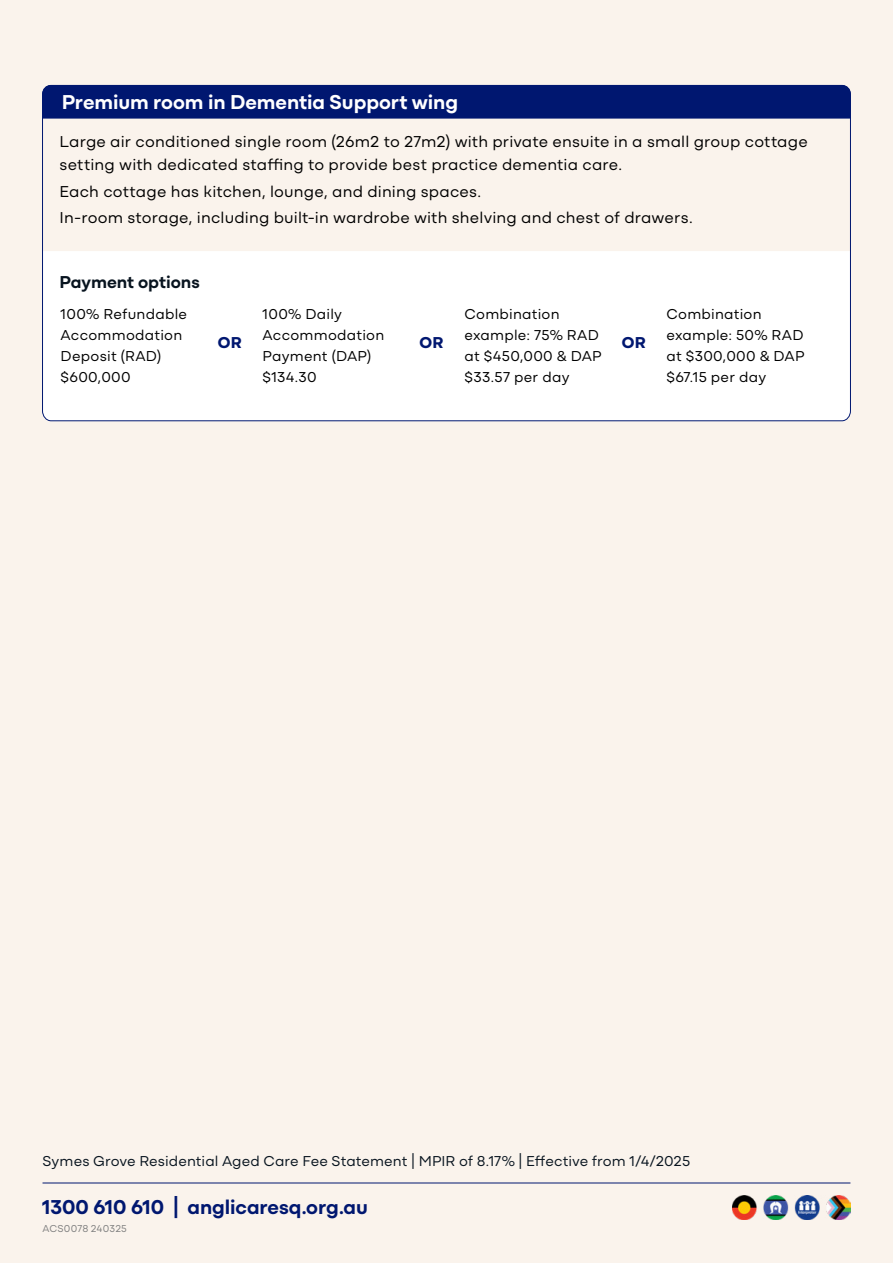
<style>
.page{position:relative;width:893px;height:1263px;background:#faf3ec}
.page>*{position:absolute;margin:0;border:0;box-sizing:border-box;transform-origin:0 0}
.t1{font:700 21px "Mozaic GEO";letter-spacing:-.005em;color:#fff}
.t2{font:700 21px "Mozaic GEO";letter-spacing:-.005em;color:#001770}
.t3{font:700 18px "Mozaic GEO";letter-spacing:-.005em;color:#08141f}
.t4{font:16.5px/22.5px "Mozaic GEO";letter-spacing:.01em;color:#000}
.t5{font:800 16.5px "Mozaic GEO";color:#001770}
.t6{font:15px/21px "Mozaic GEO";letter-spacing:.015em;color:#000}
.t7{font:15px "Mozaic GEO";color:#08141f}
.t8{font:10.5px "Mozaic GEO";letter-spacing:.01em;color:#808080}
</style>
<div class="page">
<img style="left:733px;top:1195px;width:117px;height:25px">
<hr style="left:43px;top:1182px;width:807px;height:1px;background:#001770">
<svg style="left:42px;top:119px;width:809px;height:302px"></svg>
<div style="left:42px;top:85px;width:809px;height:34px;background:#001770"></div>
<p class="t1" style="left:62px;top:86px;width:398px">Premium room in Dementia Support wing</p>
<p class="t4" style="left:60px;top:129px;width:750px">Large air conditioned single room (26m2 to 27m2) with private ensuite in a small group cottage setting with dedicated staffing to provide best practice dementia care.</p>
<p class="t4" style="left:60px;top:178px;width:423px">Each cottage has kitchen, lounge, and dining spaces.</p>
<p class="t4" style="left:60px;top:205px;width:635px">In-room storage, including built-in wardrobe with shelving and chest of drawers.</p>
<p class="t3" style="left:60px;top:268px;width:142px">Payment options</p>
<p class="t6" style="left:61px;top:302px;width:128px">100% Refundable<br>Accommodation<br>Deposit (RAD) $600,000</p>
<p class="t6" style="left:263px;top:302px;width:123px">100% Daily<br>Accommodation<br>Payment (DAP) $134.30</p>
<p class="t6" style="left:465px;top:302px;width:139px">Combination example: 75% RAD at $450,000 &amp; DAP $33.57 per day</p>
<p class="t6" style="left:666px;top:302px;width:140px">Combination example: 50% RAD at $300,000 &amp; DAP $67.15 per day</p>
<p class="t5" style="left:218px;top:329px;width:25px">OR</p>
<p class="t5" style="left:419px;top:329px;width:25px">OR</p>
<p class="t5" style="left:622px;top:329px;width:25px">OR</p>
<p class="t7" style="left:43px;top:1149px;width:649px">Symes Grove Residential Aged Care Fee Statement | MPIR of 8.17% | Effective from 1/4/2025</p>
<p class="t2" style="left:43px;top:1190px;width:327px">1300 610 610 | anglicaresq.org.au</p>
<p class="t8" style="left:43px;top:1221px;width:86px">ACS0078 240325</p>
</div>
